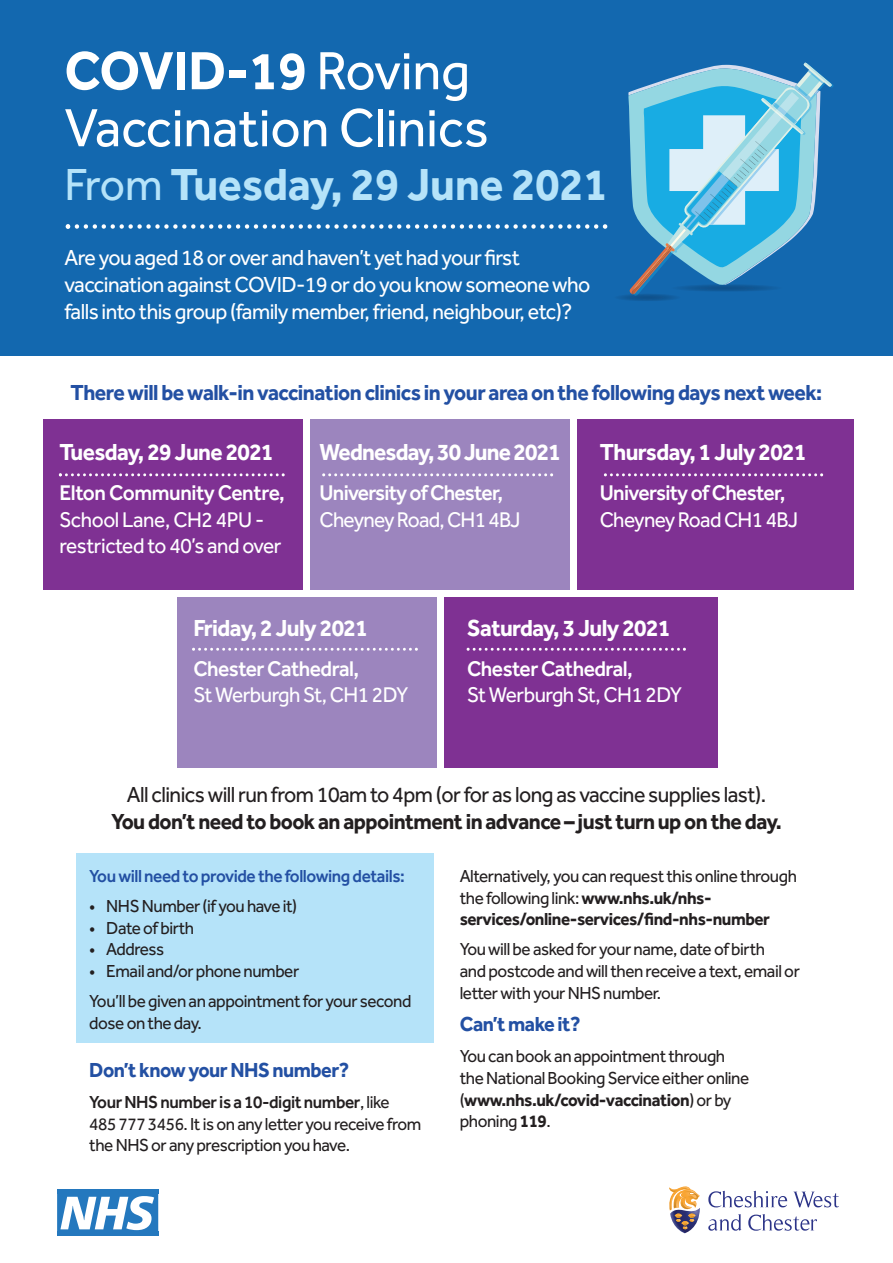
<style>
.page{position:relative;width:893px;height:1263px;background:#fff}
.page>*{position:absolute;margin:0;border:0;box-sizing:border-box;transform-origin:0 0}
.t1{font:55.5px/57px "Effra";color:#fff;scale:.95 1}
.t2{font:700 46.5px "Effra";color:#b5e3f9;scale:.95 1}
.t3{font:700 24px "Effra";letter-spacing:-.025em;color:#fff;scale:.95 1}
.t4{font:22.5px/27px "Effra";letter-spacing:-.025em;color:#fff;scale:.95 1}
.t5{font:700 22.5px "Effra";letter-spacing:-.025em;color:#2350a3;scale:.95 1}
.t6{font:22.5px "Effra";letter-spacing:-.025em;color:#231f20;scale:.95 1}
.t7{font:700 22.5px "Effra";letter-spacing:-.025em;color:#231f20;scale:.95 1}
.t8{font:22.05px/26.4px "Effra";letter-spacing:-.025em;color:#fff;scale:.95 1}
.t9{font:500 22.05px "Effra";letter-spacing:-.025em;color:#fff;scale:.95 1}
.t10{font:700 21px "Effra";letter-spacing:-.025em;color:#2350a3;scale:.95 1}
.t11{font:18px/21.6px "Effra";letter-spacing:-.025em;color:#231f20;scale:.95 1}
.t12{font:500 18px "Effra";letter-spacing:-.025em;color:#2350a3;scale:.95 1}
.s1{font-weight:700}
.s2{font-weight:400}
.s3{font-weight:500}
</style>
<div class="page">
<div style="left:0;top:0;width:893px;height:356px;background:#1368af"></div>
<div style="left:76px;top:853px;width:357px;height:190px;background:#b5e3f9"></div>
<div style="left:43px;top:419px;width:260px;height:170px;background:#7f3193"></div>
<div style="left:310px;top:419px;width:260px;height:170px;background:#9c85be"></div>
<div style="left:177px;top:597px;width:260px;height:171px;background:#9c85be"></div>
<div style="left:444px;top:597px;width:274px;height:171px;background:#7f3193"></div>
<div style="left:577px;top:419px;width:276px;height:170px;background:#7f3193"></div>
<svg style="left:59px;top:473px;width:226px;height:3px"></svg>
<svg style="left:322px;top:473px;width:231px;height:3px"></svg>
<svg style="left:604px;top:473px;width:219px;height:3px"></svg>
<svg style="left:192px;top:648px;width:226px;height:3px"></svg>
<svg style="left:467px;top:648px;width:219px;height:3px"></svg>
<svg style="left:66px;top:62px;width:766px;height:239px"></svg>
<svg style="left:708px;top:1191px;width:79px;height:16px"></svg>
<svg style="left:794px;top:1192px;width:45px;height:15px"></svg>
<svg style="left:708px;top:1214px;width:33px;height:17px"></svg>
<svg style="left:748px;top:1214px;width:69px;height:17px"></svg>
<svg style="left:669px;top:1186px;width:31px;height:47px"></svg>
<svg style="left:57px;top:1194px;width:101px;height:38px"></svg>
<hr style="left:57px;top:1232px;width:101px;height:4px;background:#2478be">
<div style="left:57px;top:1189px;width:101px;height:5px;background:#2478be"></div>
<h1 class="t1" style="left:65px;top:42px;width:448px"><span class="s1">COVID-19</span> Roving<br>Vaccination Clinics</h1>
<h2 class="t2" style="left:65px;top:157px;width:573px"><span class="s2">From</span> Tuesday, 29 June 2021</h2>
<p class="t4" style="left:65px;top:244px;width:555px">Are you aged 18 or over and haven’t yet had your first vaccination against COVID-19 or do you know someone who falls into this group (family member, friend, neighbour, etc)?</p>
<p class="t5" style="left:71px;top:379px;width:793px">There will be walk-in vaccination clinics in your area on the following days next week:</p>
<h3 class="t3" style="left:59px;top:438px;width:227px">Tuesday, 29 June 2021</h3>
<p class="t9" style="left:59px;top:480px;width:239px">Elton Community Centre,</p>
<p class="t8" style="left:59px;top:506px;width:235px">School Lane, CH2 4PU - restricted to 40’s and over</p>
<h3 class="t3" style="left:320px;top:438px;width:255px">Wednesday,30June2021</h3>
<p class="t9" style="left:320px;top:480px;width:195px">UniversityofChester,</p>
<p class="t8" style="left:320px;top:506px;width:213px">CheyneyRoad,CH14BJ</p>
<h3 class="t3" style="left:600px;top:438px;width:219px">Thursday, 1 July 2021</h3>
<p class="t9" style="left:600px;top:480px;width:197px">UniversityofChester,</p>
<p class="t8" style="left:600px;top:506px;width:210px">CheyneyRoadCH14BJ</p>
<h3 class="t3" style="left:193px;top:613px;width:185px">Friday, 2 July 2021</h3>
<p class="t9" style="left:193px;top:655px;width:176px">Chester Cathedral,</p>
<p class="t8" style="left:193px;top:681px;width:228px">St Werburgh St, CH1 2DY</p>
<h3 class="t3" style="left:467px;top:613px;width:215px">Saturday, 3 July 2021</h3>
<p class="t9" style="left:467px;top:655px;width:176px">Chester Cathedral,</p>
<p class="t8" style="left:467px;top:681px;width:228px">St Werburgh St, CH1 2DY</p>
<p class="t6" style="left:127px;top:781px;width:674px">All clinics will run from 10am to 4pm (or for as long as vaccine supplies last).</p>
<p class="t7" style="left:111px;top:808px;width:707px">You don’t need to book an appointment in advance – just turn up on the day.</p>
<p class="t12" style="left:89px;top:865px;width:334px">You will need to provide the following details:</p>
<p class="t11" style="left:89px;top:895px;width:220px">• NHS Number (if you have it)</p>
<p class="t11" style="left:89px;top:917px;width:112px">• Date of birth</p>
<p class="t11" style="left:89px;top:938px;width:80px">• Address</p>
<p class="t11" style="left:89px;top:956px;width:341px;line-height:30.2px">• Email and/or phone number<br>You’ll be given an appointment for your second</p>
<p class="t11" style="left:89px;top:1012px;width:120px">dose on the day.</p>
<p class="t10" style="left:89px;top:1057px;width:275px">Don’t know your NHS number?</p>
<p class="t11" style="left:89px;top:1091px;width:351px"><span class="s3">Your NHS number is a 10-digit number</span>, like<br>485 777 3456. It is on any letter you receive from the NHS or any prescription you have.</p>
<p class="t11" style="left:460px;top:865px;width:357px">Alternatively, you can request this online through the following link: <span class="s1">www.nhs.uk/nhs&shy;services/online-services/find-nhs-number</span></p>
<p class="t11" style="left:460px;top:938px;width:360px">You will be asked for your name, date of birth<br>and postcode and will then receive a text, email or letter with your NHS number.</p>
<p class="t10" style="left:460px;top:1011px;width:129px">Can’t make it?</p>
<p class="t11" style="left:460px;top:1045px;width:306px">You can book an appointment through the National Booking Service either online (<span class="s1">www.nhs.uk/covid-vaccination</span>) or by phoning <span class="s1">119</span>.</p>
</div>
